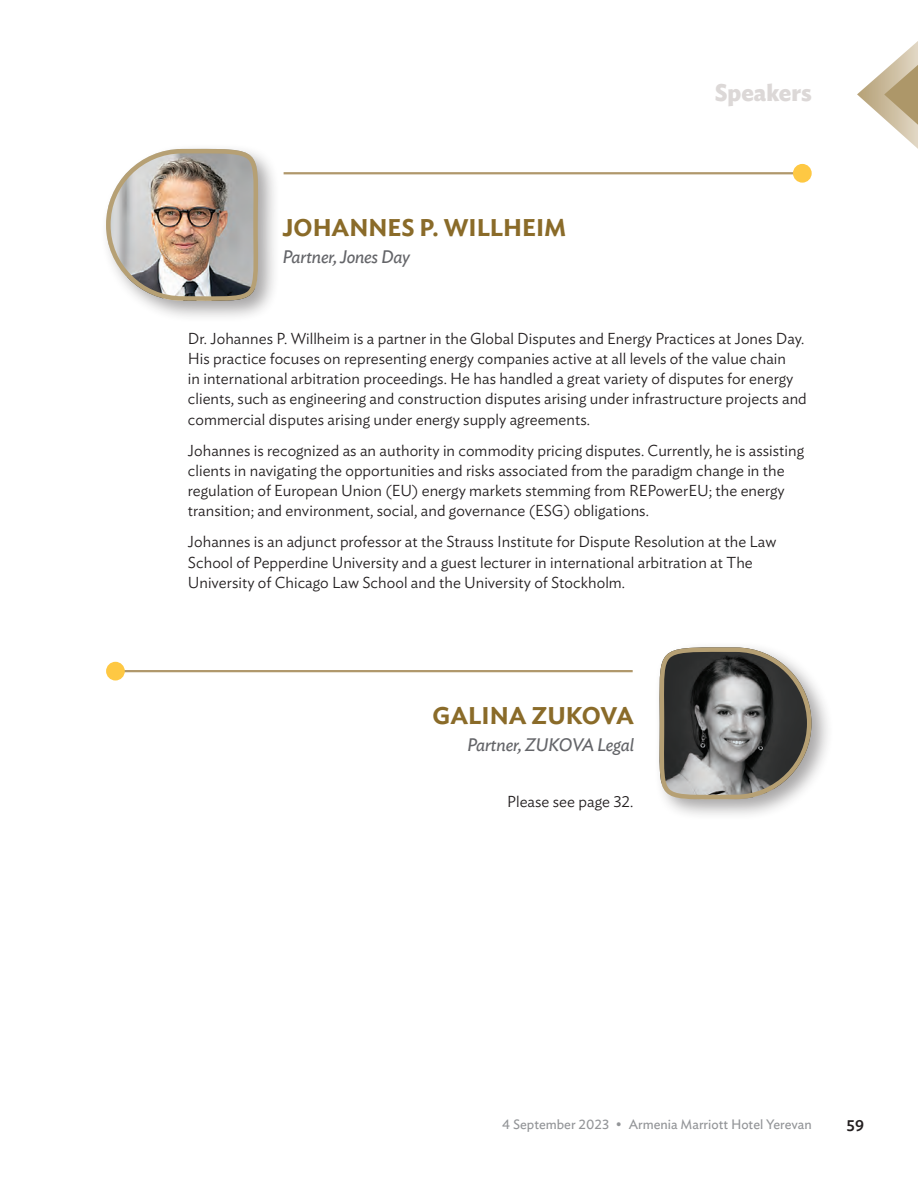
<style>
.page{position:relative;width:918px;height:1188px;background:#fff}
.page>*{position:absolute;margin:0;border:0;box-sizing:border-box;transform-origin:0 0}
.BIO_Name__Bronze{font:600 24px "Ideal Sans";color:#8a6b29}
.t1{font:700 24px "Ideal Sans";color:#dcd8d7;scale:.95 1}
.Speaker_s_Designat{font:italic 18px "Ideal Sans";letter-spacing:-.015em;color:#646569}
.Speaker_Body_-_2nd{font:300 15.75px/20.2px "Ideal Sans";letter-spacing:.005em;color:#231f20}
.t2{font:500 15.75px "Ideal Sans";color:#231f20}
.t3{font:13.5px "Ideal Sans";color:#939598}
</style>
<div class="page">
<svg style="left:857px;top:41px;width:61px;height:108px"></svg>
<div style="left:100px;top:143px;width:180px;height:180px;background:#231f20;opacity:.4"></div>
<img style="left:104px;top:143px;width:158px;height:160px">
<hr style="left:284px;top:172px;width:518px;height:2px;background:#b0986b">
<div style="left:793px;top:164px;width:19px;height:19px;background:#fec843;border-radius:50%"></div>
<div style="left:653px;top:641px;width:181px;height:181px;background:#231f20;opacity:.4"></div>
<svg style="left:655px;top:645px;width:159px;height:159px;background:#7d7b78"></svg>
<hr style="left:114px;top:670px;width:519px;height:2px;background:#b0986b">
<div style="left:106px;top:662px;width:19px;height:19px;background:#fec843;border-radius:50%"></div>
<p class="BIO_Name__Bronze" style="left:282px;top:209px;width:285px">JOHANNES P. WILLHEIM</p>
<p class="Speaker_s_Designat" style="left:282px;top:243px;width:130px">Partner, Jones Day</p>
<h1 class="t1" style="left:715px;top:73px;width:104px">Speakers</h1>
<p class="Speaker_Body_-_2nd" style="left:188px;top:327px;width:620px">Dr. Johannes P. Willheim is a partner in the Global Disputes and Energy Practices at Jones Day.<br>His practice focuses on representing energy companies active at all levels of the value chain<br>in international arbitration proceedings. He has handled a great variety of disputes for energy clients, such as engineering and construction disputes arising under infrastructure projects and commercial disputes arising under energy supply agreements.</p>
<p class="Speaker_Body_-_2nd" style="left:188px;top:439px;width:618px">Johannes is recognized as an authority in commodity pricing disputes. Currently, he is assisting clients in navigating the opportunities and risks associated from the paradigm change in the regulation of European Union (EU) energy markets stemming from REPowerEU; the energy transition; and environment, social, and governance (ESG) obligations.</p>
<p class="Speaker_Body_-_2nd" style="left:188px;top:530px;width:590px">Johannes is an adjunct professor at the Strauss Institute for Dispute Resolution at the Law<br>School of Pepperdine University and a guest lecturer in international arbitration at The<br>University of Chicago Law School and the University of Stockholm.</p>
<p class="BIO_Name__Bronze" style="left:433px;top:697px;width:203px">GALINA ZUKOVA</p>
<p class="Speaker_s_Designat" style="left:467px;top:731px;width:169px">Partner, ZUKOVA Legal</p>
<p class="Speaker_Body_-_2nd" style="left:507px;top:790px;width:128px">Please see page 32.</p>
<p class="t3" style="left:502px;top:1115px;width:311px">4 September 2023 • Armenia Marriott Hotel Yerevan</p>
<p class="t2" style="left:847px;top:1114px;width:19px">59</p>
</div>
